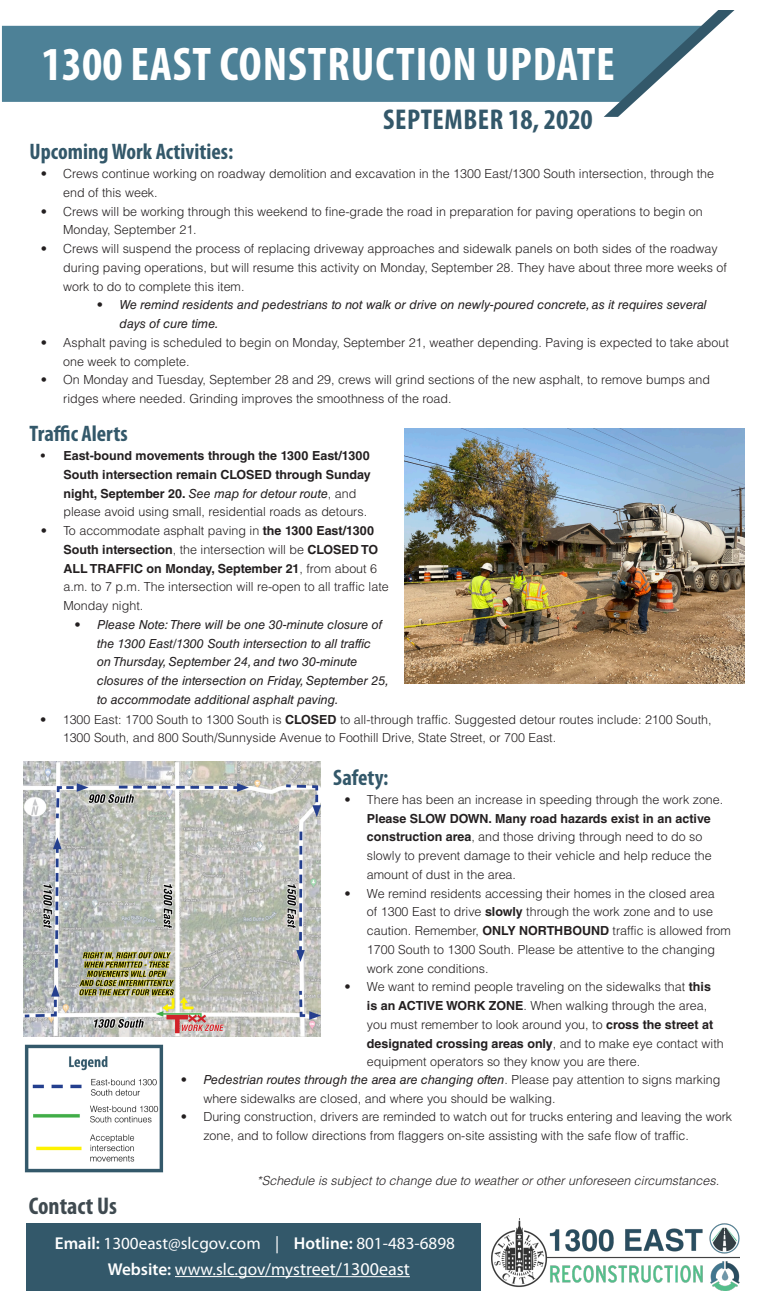
<style>
.page{position:relative;width:765px;height:1305px;background:#fff}
.page>*{position:absolute;margin:0;border:0;box-sizing:border-box;transform-origin:0 0}
.t1{font:700 condensed 47.5px "Myriad Pro";letter-spacing:.02em;color:#fff}
.t2{font:700 condensed 28.75px "Myriad Pro";letter-spacing:.02em;color:#33586a}
.t3{font:700 condensed 24.25px "Myriad Pro";color:#3f4a50}
.t4{font:700 condensed 22.5px "Myriad Pro";color:#33586a}
.t5{font:17.12px "Myriad Pro";color:#fff}
.t6{font:300 12.5px/18.8px "Helvetica LT Std";color:#231f20}
.t7{font:italic 12.5px/18.8px "Helvetica LT Std";color:#231f20}
.t8{font:700 12.5px/18.8px "Helvetica LT Std";color:#231f20}
.t9{font:italic 300 12.5px "Helvetica LT Std";color:#231f20}
.s1{font-weight:400;font-style:italic}
.s2{font-weight:300}
.s3{font-weight:700}
.s4{font-weight:600}
.s5{font-size:18px}
</style>
<div class="page">
<div style="left:2px;top:26px;width:602px;height:76px;background:#4d8197"></div>
<svg style="left:604px;top:10px;width:131px;height:107px"></svg>
<div style="left:26px;top:1223px;width:454px;height:67px;background:#33586a"></div>
<hr style="left:175px;top:1276px;width:125px;height:1px;background:#fff">
<hr style="left:300px;top:1276px;width:110px;height:1px;background:#fff">
<img style="left:491px;top:1218px;width:249px;height:72px">
<img style="left:404px;top:428px;width:340px;height:255px">
<img style="left:24px;top:1044px;width:140px;height:129px">
<img style="left:23px;top:761px;width:298px;height:275px">
<p class="t1" style="left:42px;top:35px;width:575px">1300 EAST CONSTRUCTION UPDATE</p>
<p class="t2" style="left:383px;top:101px;width:211px">SEPTEMBER 18, 2020</p>
<p class="t4" style="left:29px;top:138px;width:206px">Upcoming Work Activities:</p>
<p class="t6" style="left:63px;top:164px;width:653px;text-indent:-22px">• Crews continue working on roadway demolition and excavation in the 1300 East/1300 South intersection, through the end of this week.</p>
<p class="t6" style="left:63px;top:202px;width:641px;text-indent:-22px">• Crews will be working through this weekend to fine-grade the road in preparation for paving operations to begin on<br>Monday, September 21.</p>
<p class="t6" style="left:63px;top:239px;width:665px;text-indent:-22px">• Crews will suspend the process of replacing driveway approaches and sidewalk panels on both sides of the roadway during paving operations, but will resume this activity on Monday, September 28. They have about three more weeks of work to do to complete this item.</p>
<p class="t7" style="left:119px;top:295px;width:589px;text-indent:-22px">• We remind residents and pedestrians to not walk or drive on newly-poured concrete, as it requires several days of cure time.</p>
<p class="t6" style="left:63px;top:333px;width:667px;text-indent:-22px">• Asphalt paving is scheduled to begin on Monday, September 21, weather depending. Paving is expected to take about one week to complete.</p>
<p class="t6" style="left:63px;top:370px;width:648px;text-indent:-22px">• On Monday and Tuesday, September 28 and 29, crews will grind sections of the new asphalt, to remove bumps and ridges where needed. Grinding improves the smoothness of the road.</p>
<p class="t4" style="left:30px;top:420px;width:99px">Traffic Alerts</p>
<p class="t8" style="left:63px;top:446px;width:309px;text-indent:-22px">• East-bound movements through the 1300 East/1300<br>South intersection remain CLOSED through Sunday night, September 20. <span class="s1">See map for detour route</span><span class="s2">, and please avoid using small, residential roads as detours.</span></p>
<p class="t6" style="left:63px;top:521px;width:327px;text-indent:-22px">• To accommodate asphalt paving in <span class="s3">the 1300 East/1300<br>South intersection</span>, the intersection will be <span class="s3">CLOSED TO ALL TRAFFIC on Monday, September 21</span>, from about 6 a.m. to 7 p.m. The intersection will re-open to all traffic late Monday night.</p>
<p class="t7" style="left:97px;top:615px;width:293px;text-indent:-22px">• Please Note: There will be one 30-minute closure of the 1300 East/1300 South intersection to all traffic<br>on Thursday, September 24, and two 30-minute closures of the intersection on Friday, September 25, to accommodate additional asphalt paving.</p>
<p class="t6" style="left:63px;top:710px;width:651px;text-indent:-22px">• 1300 East: 1700 South to 1300 South is <span class="s3">CLOSED</span> to all-through traffic. Suggested detour routes include: 2100 South,<br>1300 South, and 800 South/Sunnyside Avenue to Foothill Drive, State Street, or 700 East.</p>
<p class="t4" style="left:333px;top:764px;width:57px">Safety:</p>
<p class="t6" style="left:367px;top:790px;width:358px;text-indent:-22px">• There has been an increase in speeding through the work zone.<br><span class="s3">Please SLOW DOWN. Many road hazards exist in an active construction area</span>, and those driving through need to do so slowly to prevent damage to their vehicle and help reduce the amount of dust in the area.</p>
<p class="t6" style="left:367px;top:884px;width:366px;text-indent:-22px">• We remind residents accessing their homes in the closed area<br>of 1300 East to drive <span class="s3">slowly</span> through the work zone and to use caution. Remember, <span class="s3">ONLY NORTHBOUND</span> traffic is allowed from 1700 South to 1300 South. Please be attentive to the changing work zone conditions.</p>
<p class="t6" style="left:367px;top:977px;width:358px;text-indent:-22px">• We want to remind people traveling on the sidewalks that <span class="s3">this is an ACTIVE WORK ZONE</span>. When walking through the area, you must remember to look around you, to <span class="s3">cross the street at designated crossing areas only</span>, and to make eye contact with equipment operators so they know you are there.</p>
<p class="t6" style="left:203px;top:1070px;width:519px;text-indent:-22px"><span class="s1">• Pedestrian routes through the area are changing often</span>. Please pay attention to signs marking where sidewalks are closed, and where you should be walking.</p>
<p class="t6" style="left:203px;top:1108px;width:530px;text-indent:-22px">• During construction, drivers are reminded to watch out for trucks entering and leaving the work zone, and to follow directions from flaggers on-site assisting with the safe flow of traffic.</p>
<p class="t9" style="left:257px;top:1172px;width:464px">*Schedule is subject to change due to weather or other unforeseen circumstances.</p>
<p class="t3" style="left:29px;top:1191px;width:90px">Contact Us</p>
<p class="t5" style="left:55px;top:1232px;width:402px"><span class="s4">Email:</span> 1300east@slcgov.com | <span class="s4">Hotline:</span> 801-483-6898</p>
<p class="t5" style="left:108px;top:1259px;width:304px"><span class="s4">Website:</span> www.slc.gov/mys<span class="s5">treet/1300east</span></p>
</div>
